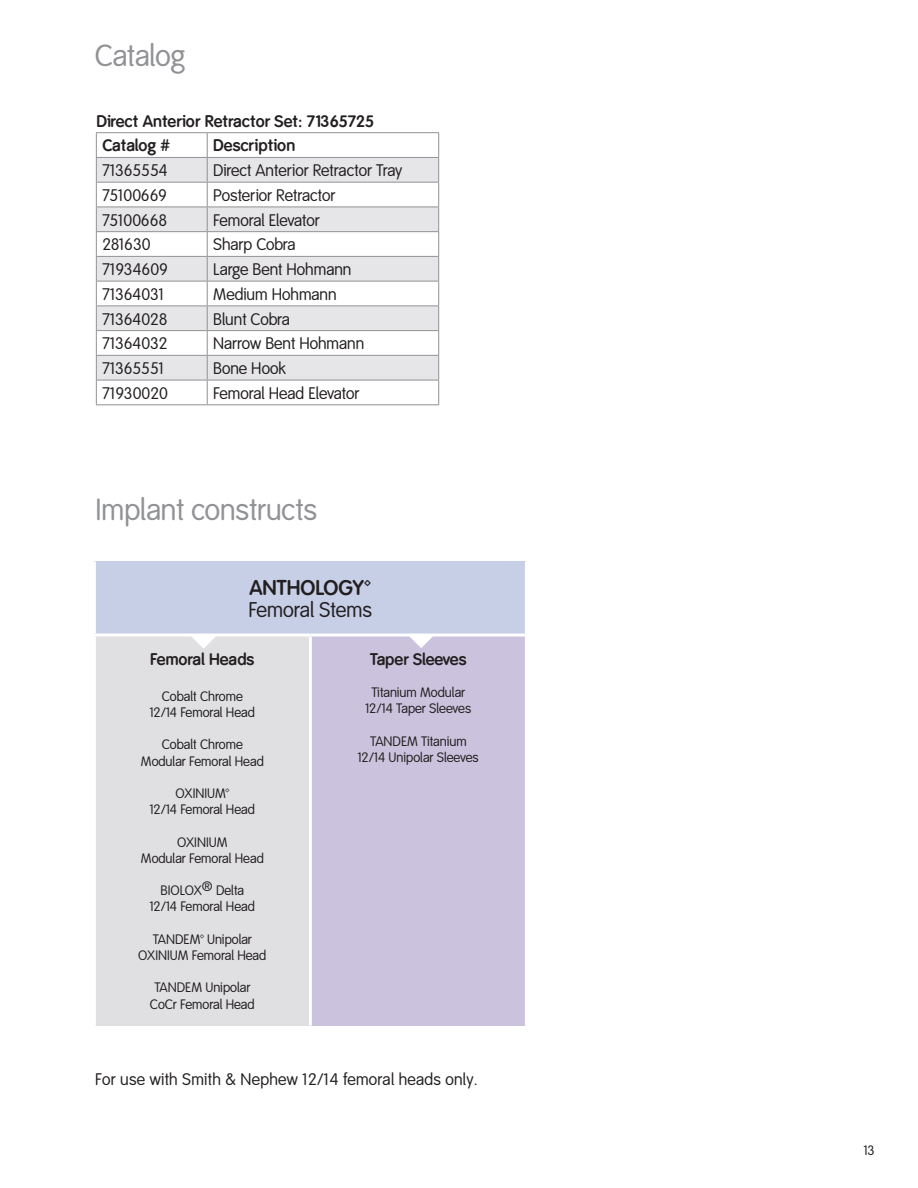
<style>
.page{position:relative;width:918px;height:1188px;background:#fff}
.page>*{position:absolute;margin:0;border:0;box-sizing:border-box;transform-origin:0 0}
.BodyPara_Internation{font:30px "Smith&Nephew";color:#919295}
.Body_copy{font:30px "Smith&Nephew";color:#919295}
.Table_Header{font:21px "Smith&Nephew";color:#231f20}
.Table_Header-2{font:700 21px "Smith&Nephew";color:#231f20}
.t1{font:16.5px "Smith&Nephew";color:#231f20}
.Table_Body{font:700 16.5px "Smith&Nephew";color:#231f20}
.Table_Body-2{font:13.5px/16.2px "Smith&Nephew";color:#231f20;text-align:center}
</style>
<div class="page">
<svg style="left:96px;top:132px;width:343px;height:272px"></svg>
<hr style="left:96px;top:404px;width:111px;height:1px;background:#919295">
<hr style="left:207px;top:404px;width:232px;height:1px;background:#919295">
<div style="left:94px;top:562px;width:432px;height:73px;background:#c6cfe6"></div>
<div style="left:94px;top:635px;width:216px;height:391px;background:#e0e0e2"></div>
<div style="left:310px;top:635px;width:216px;height:391px;background:#cbc3de"></div>
<hr style="left:93px;top:562px;width:3px;height:72px;background:#fff">
<hr style="left:525px;top:562px;width:3px;height:72px;background:#fff">
<hr style="left:93px;top:634px;width:217px;height:3px;background:#fff">
<hr style="left:93px;top:637px;width:3px;height:389px;background:#fff">
<hr style="left:310px;top:634px;width:218px;height:3px;background:#fff">
<hr style="left:309px;top:637px;width:3px;height:389px;background:#fff">
<hr style="left:525px;top:637px;width:3px;height:389px;background:#fff">
<svg style="left:408px;top:636px;width:26px;height:12px"></svg>
<svg style="left:190px;top:636px;width:27px;height:13px"></svg>
<p class="Body_copy" style="left:95px;top:39px;width:92px">Catalog</p>
<p class="Table_Body" style="left:96px;top:111px;width:279px">Direct Anterior Retractor Set: 71365725</p>
<p class="Table_Body" style="left:102px;top:136px;width:69px">Catalog #</p>
<p class="Table_Body" style="left:213px;top:136px;width:84px">Description</p>
<p class="t1" style="left:102px;top:161px;width:67px">71365554</p>
<p class="t1" style="left:213px;top:161px;width:191px">Direct Anterior Retractor Tray</p>
<p class="t1" style="left:102px;top:186px;width:66px">75100669</p>
<p class="t1" style="left:213px;top:186px;width:124px">Posterior Retractor</p>
<p class="t1" style="left:102px;top:210px;width:67px">75100668</p>
<p class="t1" style="left:213px;top:210px;width:108px">Femoral Elevator</p>
<p class="t1" style="left:102px;top:235px;width:50px">281630</p>
<p class="t1" style="left:213px;top:235px;width:84px">Sharp Cobra</p>
<p class="t1" style="left:102px;top:260px;width:67px">71934609</p>
<p class="t1" style="left:213px;top:260px;width:140px">Large Bent Hohmann</p>
<p class="t1" style="left:102px;top:285px;width:63px">71364031</p>
<p class="t1" style="left:213px;top:285px;width:125px">Medium Hohmann</p>
<p class="t1" style="left:102px;top:309px;width:67px">71364028</p>
<p class="t1" style="left:213px;top:309px;width:78px">Blunt Cobra</p>
<p class="t1" style="left:102px;top:334px;width:67px">71364032</p>
<p class="t1" style="left:213px;top:334px;width:152px">Narrow Bent Hohmann</p>
<p class="t1" style="left:102px;top:359px;width:64px">71365551</p>
<p class="t1" style="left:213px;top:359px;width:74px">Bone Hook</p>
<p class="t1" style="left:102px;top:384px;width:67px">71930020</p>
<p class="t1" style="left:213px;top:384px;width:148px">Femoral Head Elevator</p>
<p class="BodyPara_Internation" style="left:95px;top:492px;width:223px">Implant constructs</p>
<p class="Table_Header-2" style="left:250px;top:575px;width:123px">ANTHOLOGY™</p>
<p class="Table_Header" style="left:249px;top:597px;width:125px">Femoral Stems</p>
<p class="Table_Body" style="left:150px;top:649px;width:106px">Femoral Heads</p>
<p class="Table_Body-2" style="left:150px;top:688px;width:107px">Cobalt Chrome<br>12/14 Femoral Head</p>
<p class="Table_Body-2" style="left:162px;top:737px;width:82px">Cobalt Chrome</p>
<p class="Table_Body-2" style="left:141px;top:753px;width:124px">Modular Femoral Head</p>
<p class="Table_Body-2" style="left:150px;top:786px;width:107px">OXINIUM™<br>12/14 Femoral Head</p>
<p class="Table_Body-2" style="left:177px;top:834px;width:52px">OXINIUM</p>
<p class="Table_Body-2" style="left:141px;top:850px;width:124px">Modular Femoral Head</p>
<p class="Table_Body-2" style="left:150px;top:883px;width:107px">BIOLOX® Delta<br>12/14 Femoral Head</p>
<p class="Table_Body-2" style="left:138px;top:931px;width:130px">TANDEM™ Unipolar<br>OXINIUM Femoral Head</p>
<p class="Table_Body-2" style="left:150px;top:980px;width:106px">TANDEM Unipolar<br>CoCr Femoral Head</p>
<p class="Table_Body" style="left:370px;top:649px;width:98px">Taper Sleeves</p>
<p class="Table_Body-2" style="left:366px;top:685px;width:107px">Titanium Modular<br>12/14 Taper Sleeves</p>
<p class="Table_Body-2" style="left:358px;top:733px;width:122px">TANDEM Titanium<br>12/14 Unipolar Sleeves</p>
<p class="t1" style="left:95px;top:1070px;width:384px">For use with Smith &amp; Nephew 12/14 femoral heads only.</p>
<p class="Table_Body-2" style="left:864px;top:1143px;width:13px">13</p>
</div>
